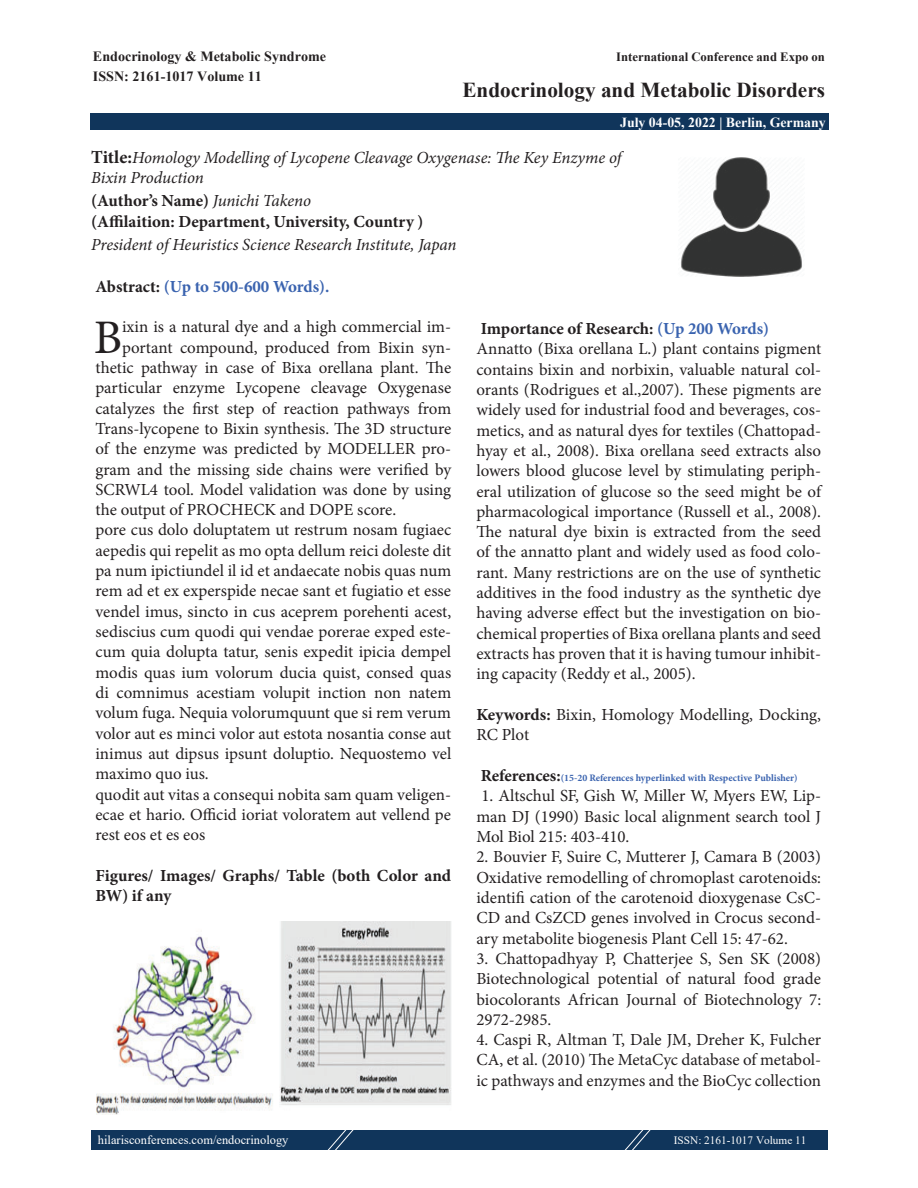
<style>
.page{position:relative;width:918px;height:1188px;background:#fff}
.page>*{position:absolute;margin:0;border:0;box-sizing:border-box;transform-origin:0 0}
.t1{font:48.15px "Minion Pro";color:#231f20}
.t2{font:700 21.15px "Times New Roman";color:#231f20}
.t3{font:16.95px/20.2px "Minion Pro";color:#231f20;text-align:justify}
.t4{font:italic 16.95px/20.2px "Minion Pro";letter-spacing:-.005em;color:#231f20}
.t5{font:700 16.95px/20.2px "Minion Pro";letter-spacing:-.005em;color:#231f20}
.t6{font:700 16.95px "Minion Pro";color:#3a63af}
.t7{font:700 14.1px/19.5px "Times New Roman";color:#231f20}
.t8{font:700 13.8px "Times New Roman";color:#fff}
.t9{font:700 12.75px "Times New Roman";color:#231f20}
.t10{font:12.45px "Times New Roman";color:#fff}
.t11{font:11.25px "Times New Roman";color:#fff}
.t12{font:700 9.9px "Minion Pro";color:#3a63af}
.s1{font-weight:700;font-style:normal;font-size:18.3px}
.s2{font-weight:400;font-style:italic}
.s3{color:#231f20}
.s4{font-weight:700}
.s5{font-weight:700;color:#3a63af}
.s6{font-size:16.95px;color:#231f20}
</style>
<div class="page">
<div style="left:90px;top:113px;width:738px;height:17px;background:#10355b"></div>
<img style="left:96px;top:921px;width:355px;height:194px">
<div style="left:91px;top:1130px;width:737px;height:20px;background:#10355b"></div>
<svg style="left:624px;top:1130px;width:27px;height:20px"></svg>
<svg style="left:327px;top:1130px;width:27px;height:20px"></svg>
<img style="left:681px;top:157px;width:121px;height:119px">
<p class="t7" style="left:93px;top:47px;width:235px">Endocrinology &amp; Metabolic Syndrome<br>ISSN: 2161-1017 Volume 11</p>
<p class="t9" style="left:616px;top:50px;width:210px">International Conference and Expo on</p>
<p class="t2" style="left:462px;top:78px;width:364px">Endocrinology and Metabolic Disorders</p>
<p class="t8" style="left:620px;top:114px;width:207px">July 04-05, 2022 | Berlin, Germany</p>
<p class="t4" style="left:91px;top:149px;width:532px"><span class="s1">Title:</span>Homology Modelling of Lycopene Cleavage Oxygenase: The Key Enzyme of<br>Bixin Production</p>
<p class="t5" style="left:91px;top:192px;width:334px">(Author’s Name) <span class="s2">Junichi Takeno<br></span>(Affilaition: Department, University, Country )</p>
<p class="t4" style="left:91px;top:236px;width:367px">President of Heuristics Science Research Institute, Japan</p>
<p class="t6" style="left:95px;top:280px;width:236px"><span class="s3">Abstract:</span> (Up to 500-600 Words).</p>
<h1 class="t1" style="left:94px;top:318px;width:30px">B</h1>
<p class="t3" style="left:122px;top:318px;width:331px">ixin is a natural dye and a high commercial im-</p>
<p class="t3" style="left:476px;top:320px;width:346px;text-align:left"><span class="s4">Importance of Research:</span> <span class="s5">(Up 200 Words)<br></span>Annatto (Bixa orellana L.) plant contains pigment contains bixin and norbixin, valuable natural col&shy;orants (Rodrigues et al.,2007). These pigments are widely used for industrial food and beverages, cos&shy;metics, and as natural dyes for textiles (Chattopad&shy;hyay et al., 2008). Bixa orellana seed extracts also lowers blood glucose level by stimulating periph&shy;eral utilization of glucose so the seed might be of pharmacological importance (Russell et al., 2008).<br>The natural dye bixin is extracted from the seed of the annatto plant and widely used as food colo&shy;rant. Many restrictions are on the use of synthetic additives in the food industry as the synthetic dye having adverse effect but the investigation on bio&shy;chemical properties of Bixa orellana plants and seed extracts has proven that it is having tumour inhibit&shy;ing capacity (Reddy et al., 2005).</p>
<p class="t3" style="left:476px;top:706px;width:346px"><span class="s4">Keywords:</span> Bixin, Homology Modelling, Docking,<br>RC Plot</p>
<p class="t12" style="left:481px;top:774px;width:319px"><span class="s6">References:</span>(15-20 References hyperlinked with Respective Publisher)</p>
<p class="t3" style="left:476px;top:787px;width:346px">1. Altschul SF, Gish W, Miller W, Myers EW, Lip&shy;man DJ (1990) Basic local alignment search tool J Mol Biol 215: 403-410.</p>
<p class="t3" style="left:476px;top:848px;width:346px">2. Bouvier F, Suire C, Mutterer J, Camara B (2003)<br>Oxidative remodelling of chromoplast carotenoids: identifi cation of the carotenoid dioxygenase CsC-CD and CsZCD genes involved in Crocus second&shy;ary metabolite biogenesis Plant Cell 15: 47-62.</p>
<p class="t3" style="left:476px;top:950px;width:346px">3. Chattopadhyay P, Chatterjee S, Sen SK (2008)<br>Biotechnological potential of natural food grade biocolorants African Journal of Biotechnology 7:<br>2972-2985.</p>
<p class="t3" style="left:476px;top:1031px;width:346px">4. Caspi R, Altman T, Dale JM, Dreher K, Fulcher CA, et al. (2010) The MetaCyc database of metabol&shy;ic pathways and enzymes and the BioCyc collection</p>
<p class="t3" style="left:122px;top:338px;width:331px">portant compound, produced from Bixin syn-</p>
<p class="t3" style="left:95px;top:359px;width:357px">thetic pathway in case of Bixa orellana plant. The</p>
<p class="t3" style="left:95px;top:379px;width:357px">particular enzyme Lycopene cleavage Oxygenase</p>
<p class="t3" style="left:95px;top:399px;width:357px">catalyzes the first step of reaction pathways from</p>
<p class="t3" style="left:95px;top:420px;width:357px">Trans-lycopene to Bixin synthesis. The 3D structure</p>
<p class="t3" style="left:95px;top:440px;width:357px">of the enzyme was predicted by MODELLER pro-</p>
<p class="t3" style="left:95px;top:460px;width:357px">gram and the missing side chains were verified by</p>
<p class="t3" style="left:95px;top:481px;width:357px">SCRWL4 tool. Model validation was done by using</p>
<p class="t3" style="left:95px;top:501px;width:302px">the output of PROCHECK and DOPE score.</p>
<p class="t3" style="left:95px;top:521px;width:357px">pore cus dolo doluptatem ut restrum nosam fugiaec</p>
<p class="t3" style="left:95px;top:542px;width:357px">aepedis qui repelit as mo opta dellum reici doleste dit</p>
<p class="t3" style="left:95px;top:562px;width:357px">pa num ipictiundel il id et andaecate nobis quas num</p>
<p class="t3" style="left:95px;top:582px;width:357px">rem ad et ex experspide necae sant et fugiatio et esse</p>
<p class="t3" style="left:95px;top:603px;width:357px">vendel imus, sincto in cus aceprem porehenti acest,</p>
<p class="t3" style="left:95px;top:623px;width:357px">sediscius cum quodi qui vendae porerae exped este-</p>
<p class="t3" style="left:95px;top:643px;width:357px">cum quia dolupta tatur, senis expedit ipicia dempel</p>
<p class="t3" style="left:95px;top:664px;width:357px">modis quas ium volorum ducia quist, consed quas</p>
<p class="t3" style="left:95px;top:684px;width:357px">di comnimus acestiam volupit inction non natem</p>
<p class="t3" style="left:95px;top:704px;width:357px">volum fuga. Nequia volorumquunt que si rem verum</p>
<p class="t3" style="left:95px;top:725px;width:357px">volor aut es minci volor aut estota nosantia conse aut</p>
<p class="t3" style="left:95px;top:745px;width:357px">inimus aut dipsus ipsunt doluptio. Nequostemo vel</p>
<p class="t3" style="left:95px;top:765px;width:115px">maximo quo ius.</p>
<p class="t3" style="left:95px;top:785px;width:357px">quodit aut vitas a consequi nobita sam quam veligen-</p>
<p class="t3" style="left:95px;top:806px;width:357px">ecae et hario. Officid ioriat voloratem aut vellend pe</p>
<p class="t3" style="left:95px;top:826px;width:111px">rest eos et es eos</p>
<p class="t5" style="left:95px;top:867px;width:357px">Figures/ Images/ Graphs/ Table (both Color and<br>BW) if any</p>
<p class="t10" style="left:98px;top:1133px;width:192px">hilarisconferences.com/endocrinology</p>
<p class="t11" style="left:674px;top:1134px;width:134px">ISSN: 2161-1017 Volume 11</p>
</div>
